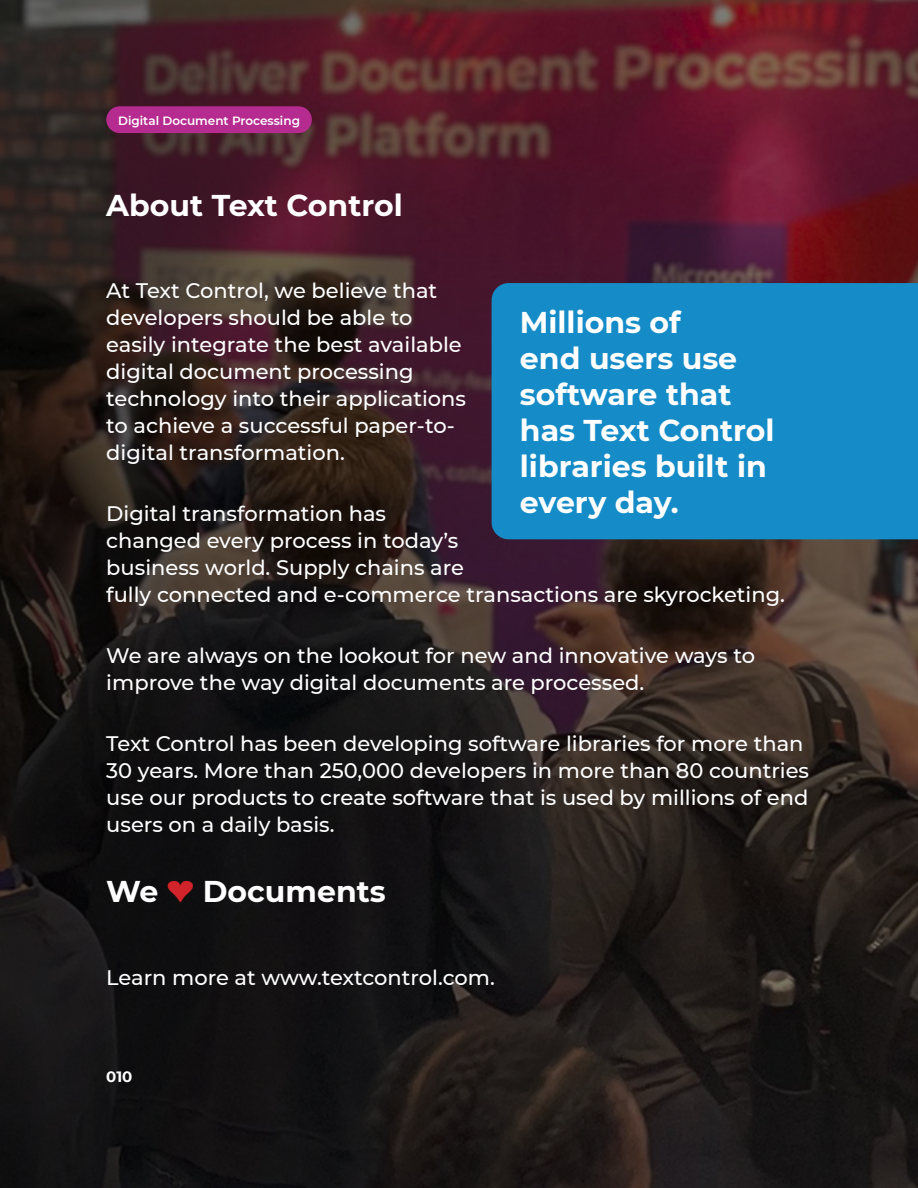
<style>
.page{position:relative;width:918px;height:1188px;background:#fff}
.page>*{position:absolute;margin:0;border:0;box-sizing:border-box;transform-origin:0 0}
.t1{font:700 30px/36px "Montserrat";color:#fff}
.Body{font:500 21px/27px "Montserrat";color:#fff}
.t2{font:700 15px "Montserrat";color:#fff}
.t3{font:600 12px "Montserrat";color:#fff}
.s1{font-family:"Arial Unicode MS";font-weight:400;color:#d1232a}
</style>
<div class="page">
<img style="left:0;top:0;width:918px;height:1188px">
<div style="left:106px;top:106px;width:206px;height:27px;background:#b52b8f;border-radius:13px"></div>
<div style="left:492px;top:283px;width:426px;height:256px;background:#158cc8"></div>
<p class="t3" style="left:118px;top:112px;width:183px">Digital Document Processing</p>
<p class="t1" style="left:106px;top:186px;width:298px">About Text Control</p>
<p class="Body" style="left:106px;top:277px;width:361px">At Text Control, we believe that developers should be able to easily integrate the best available digital document processing technology into their applications to achieve a successful paper-to&shy;digital transformation.</p>
<p class="t1" style="left:520px;top:303px;width:256px">Millions of<br>end users use software that has Text Control libraries built in every day.</p>
<p class="Body" style="left:106px;top:500px;width:680px">Digital transformation has<br>changed every process in today’s<br>business world. Supply chains are<br>fully connected and e-commerce transactions are skyrocketing.</p>
<p class="Body" style="left:106px;top:642px;width:650px">We are always on the lookout for new and innovative ways to improve the way digital documents are processed.</p>
<p class="Body" style="left:106px;top:730px;width:704px">Text Control has been developing software libraries for more than 30 years. More than 250,000 developers in more than 80 countries use our products to create software that is used by millions of end users on a daily basis.</p>
<p class="t1" style="left:106px;top:872px;width:281px">We <span class="s1">❤</span> Documents</p>
<p class="Body" style="left:106px;top:963px;width:390px">Learn more at www.textcontrol.com.</p>
<p class="t2" style="left:106px;top:1066px;width:28px">010</p>
</div>
